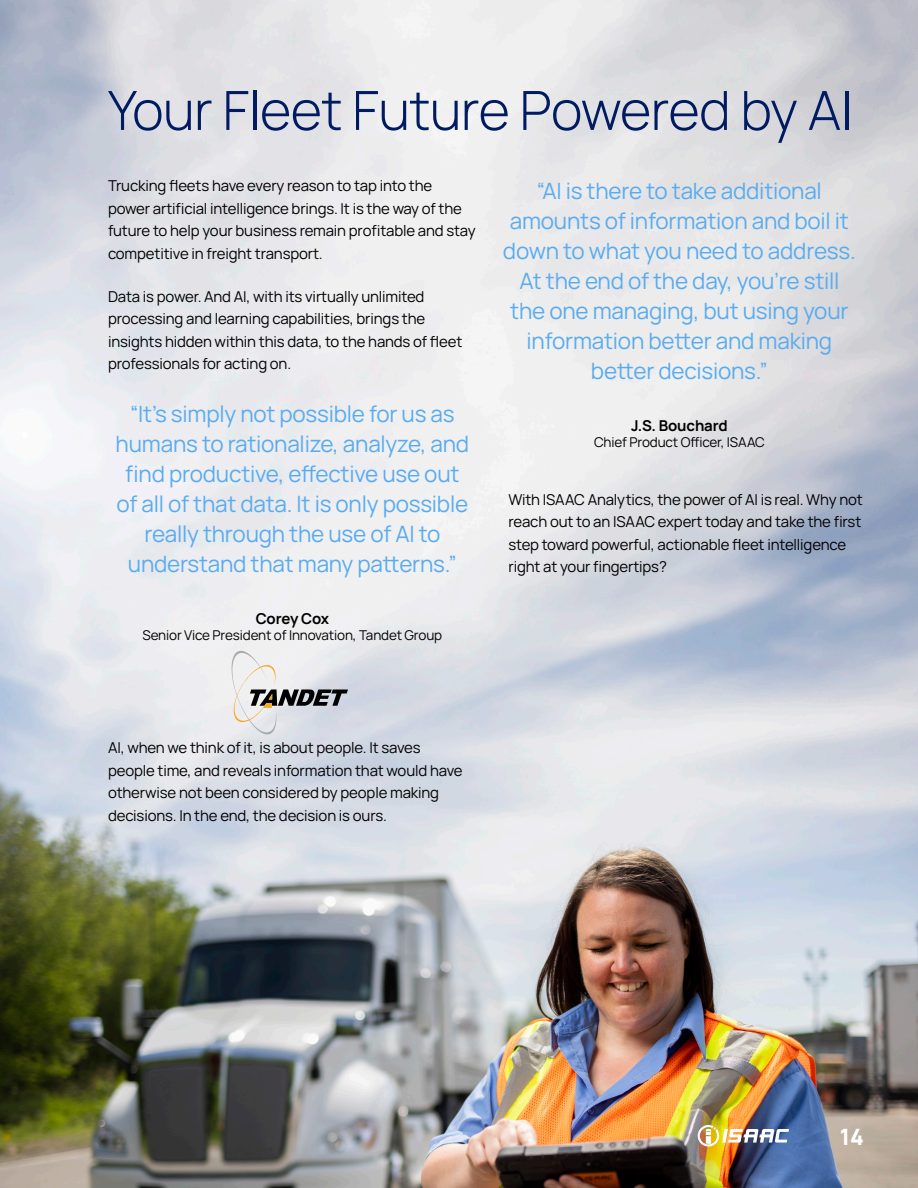
<style>
.page{position:relative;width:918px;height:1188px;background:#fff}
.page>*{position:absolute;margin:0;border:0;box-sizing:border-box;transform-origin:0 0}
.t1{font:300 54px "Manrope";letter-spacing:-.01em;color:#001b62}
.Extract{font:22.5px/30px "Manrope";letter-spacing:-.01em;color:#58abf0;text-align:center}
.t2{font:800 22.5px "Manrope";color:#fff}
.t3{font:15px/22.5px "Manrope";letter-spacing:-.01em;color:#000}
.Extract-2{font:700 15px "Manrope";letter-spacing:-.01em;color:#000}
.Extract-3{font:13.5px "Manrope";letter-spacing:-.01em;color:#000}
</style>
<div class="page">
<img style="left:0;top:0;width:918px;height:1188px">
<svg style="left:232px;top:651px;width:116px;height:84px"></svg>
<img style="left:698px;top:1125px;width:91px;height:22px">
<h1 class="t1" style="left:108px;top:71px;width:746px">Your Fleet Future Powered by AI</h1>
<p class="t3" style="left:108px;top:174px;width:369px">Trucking fleets have every reason to tap into the power artificial intelligence brings. It is the way of the future to help your business remain profitable and stay competitive in freight transport.</p>
<p class="t3" style="left:108px;top:284px;width:356px">Data is power. And AI, with its virtually unlimited processing and learning capabilities, brings the insights hidden within this data, to the hands of fleet professionals for acting on.</p>
<p class="Extract" style="left:503px;top:175px;width:354px">“AI is there to take additional amounts of information and boil it down to what you need to address.<br>At the end of the day, you’re still the one managing, but using your information better and making better decisions.”</p>
<p class="Extract" style="left:116px;top:397px;width:355px">“It’s simply not possible for us as humans to rationalize, analyze, and find productive, effective use out of all of that data. It is only possible really through the use of AI to understand that many patterns.”</p>
<p class="Extract-2" style="left:256px;top:606px;width:75px">Corey Cox</p>
<p class="Extract-3" style="left:143px;top:625px;width:301px">Senior Vice President of Innovation, Tandet Group</p>
<p class="t3" style="left:108px;top:736px;width:356px">AI, when we think of it, is about people. It saves people time, and reveals information that would have otherwise not been considered by people making decisions. In the end, the decision is ours.</p>
<p class="Extract-2" style="left:631px;top:413px;width:98px">J.S. Bouchard</p>
<p class="Extract-3" style="left:594px;top:432px;width:172px">Chief Product Officer, ISAAC</p>
<p class="t3" style="left:508px;top:487px;width:356px">With ISAAC Analytics, the power of AI is real. Why not reach out to an ISAAC expert today and take the first step toward powerful, actionable fleet intelligence right at your fingertips?</p>
<h2 class="t2" style="left:840px;top:1117px;width:26px">14</h2>
</div>
